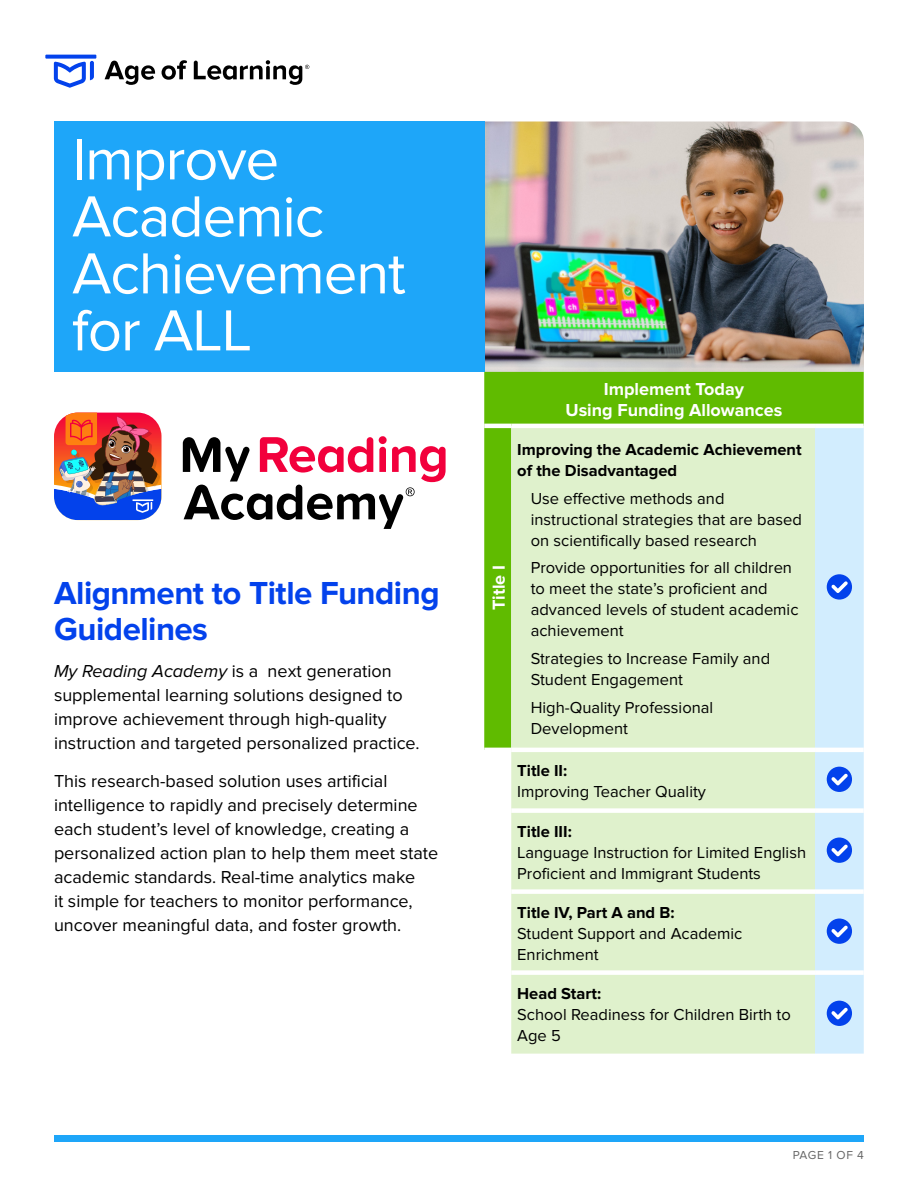
<style>
.page{position:relative;width:918px;height:1188px;background:#fff}
.page>*{position:absolute;margin:0;border:0;box-sizing:border-box;transform-origin:0 0}
.t1{font:60px/57px "Aof L Sans";letter-spacing:-.02em;color:#fff}
.t2{font:700 33px/36px "Aof L Sans";letter-spacing:-.015em;color:#0342ec}
.t3{font:18px/24px "Aof L Sans";color:#000}
.t4{font:700 18px/21px "Aof L Sans";color:#fff;text-align:center}
.t5{font:16.5px/21px "Aof L Sans";color:#000}
.t6{font:700 16.5px/21px "Aof L Sans";color:#000}
.t7{font:12px "Aof L Sans";letter-spacing:.05em;color:#666}
.s1{font-style:italic}
</style>
<div class="page">
<div style="left:54px;top:1135px;width:810px;height:7px;background:#1ea6f9"></div>
<img style="left:484px;top:122px;width:380px;height:250px">
<div style="left:54px;top:122px;width:430px;height:250px;background:#1ea6f9"></div>
<div style="left:484px;top:372px;width:380px;height:376px;background:#60bb00"></div>
<div style="left:511px;top:428px;width:304px;height:626px;background:#dff1cc"></div>
<hr style="left:484px;top:424px;width:27px;height:4px;background:#fff">
<hr style="left:511px;top:424px;width:304px;height:4px;background:#fff">
<hr style="left:815px;top:424px;width:49px;height:4px;background:#fff">
<hr style="left:511px;top:748px;width:304px;height:4px;background:#fff">
<div style="left:511px;top:808px;width:304px;height:5px;background:#fff"></div>
<div style="left:511px;top:889px;width:304px;height:5px;background:#fff"></div>
<div style="left:511px;top:970px;width:304px;height:5px;background:#fff"></div>
<svg style="left:815px;top:428px;width:49px;height:626px;background:#c4e0fc"></svg>
<svg style="left:105px;top:60px;width:50px;height:25px"></svg>
<svg style="left:162px;top:60px;width:25px;height:20px"></svg>
<svg style="left:45px;top:55px;width:51px;height:4px"></svg>
<svg style="left:54px;top:61px;width:40px;height:27px"></svg>
<svg style="left:194px;top:60px;width:115px;height:25px"></svg>
<svg style="left:183px;top:436px;width:263px;height:93px"></svg>
<img style="left:54px;top:413px;width:108px;height:107px">
<h1 class="t1" style="left:72px;top:132px;width:335px">Improve<br>Academic<br>Achievement for ALL</h1>
<h2 class="t2" style="left:54px;top:576px;width:387px">Alignment to Title Funding<br>Guidelines</h2>
<p class="t3" style="left:54px;top:660px;width:367px"><span class="s1">My Reading Academy</span> is a next generation supplemental learning solutions designed to improve achievement through high-quality instruction and targeted personalized practice.</p>
<p class="t3" style="left:54px;top:769px;width:386px">This research-based solution uses artificial intelligence to rapidly and precisely determine each student’s level of knowledge, creating a personalized action plan to help them meet state academic standards. Real-time analytics make<br>it simple for teachers to monitor performance, uncover meaningful data, and foster growth.</p>
<p class="t4" style="left:489px;top:610px;width:47px;rotate:-90deg">Title I</p>
<p class="t4" style="left:566px;top:379px;width:218px">Implement Today<br>Using Funding Allowances</p>
<p class="t6" style="left:517px;top:439px;width:286px">Improving the Academic Achievement of the Disadvantaged</p>
<p class="t5" style="left:531px;top:488px;width:273px">Use effective methods and instructional strategies that are based on scientifically based research</p>
<p class="t5" style="left:531px;top:558px;width:269px">Provide opportunities for all children to meet the state’s proficient and advanced levels of student academic achievement</p>
<p class="t5" style="left:531px;top:648px;width:241px">Strategies to Increase Family and<br>Student Engagement</p>
<p class="t5" style="left:531px;top:697px;width:184px">High-Quality Professional<br>Development</p>
<p class="t6" style="left:517px;top:761px;width:52px">Title II:</p>
<p class="t5" style="left:517px;top:782px;width:190px">Improving Teacher Quality</p>
<p class="t6" style="left:517px;top:821px;width:56px">Title III:</p>
<p class="t5" style="left:517px;top:842px;width:290px">Language Instruction for Limited English<br>Proficient and Immigrant Students</p>
<p class="t6" style="left:517px;top:902px;width:159px">Title IV, Part A and B:</p>
<p class="t5" style="left:517px;top:923px;width:227px">Student Support and Academic<br>Enrichment</p>
<p class="t6" style="left:517px;top:983px;width:85px">Head Start:</p>
<p class="t5" style="left:517px;top:1004px;width:275px">School Readiness for Children Birth to<br>Age 5</p>
<p class="t7" style="left:793px;top:1148px;width:73px">PAGE 1 OF 4</p>
</div>
